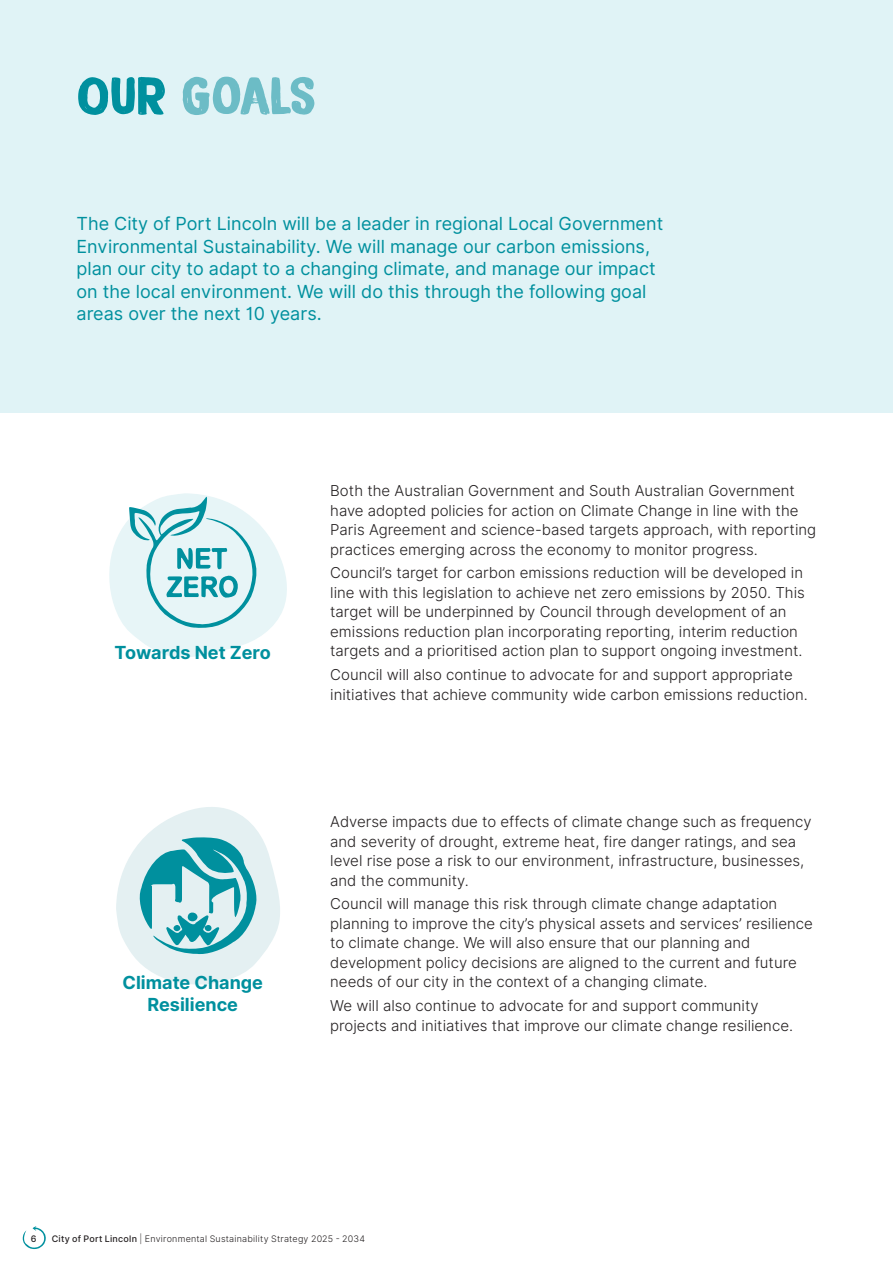
<style>
.page{position:relative;width:893px;height:1263px;background:#fff}
.page>*{position:absolute;margin:0;border:0;box-sizing:border-box;transform-origin:0 0}
.t1{font:54px "DK Magical Brush";letter-spacing:-.015em;color:#6cbcc6}
.t2{font:18px/22.5px "Inter";color:#00909e}
.t3{font:700 18px/22.5px "Inter";color:#00909e;text-align:center}
.t4{font:15px/19.5px "Inter Light BETA";color:#231f20}
.t5{font:9px "Inter Light BETA";letter-spacing:.025em;color:#231f20}
.t6{font:500 9px "Inter";color:#231f20}
.s1{color:#00909e}
.s2{font-family:"Inter";font-weight:500}
</style>
<div class="page">
<div style="left:0;top:0;width:893px;height:412px;background:#e0f3f6"></div>
<svg style="left:109px;top:493px;width:178px;height:164px"></svg>
<svg style="left:116px;top:807px;width:164px;height:178px"></svg>
<div style="left:173px;top:925px;width:7px;height:6px;background:#00909e;border-radius:50%"></div>
<svg style="left:23px;top:1226px;width:23px;height:23px"></svg>
<h1 class="t1" style="left:77px;top:67px;width:241px"><span class="s1">OUR</span> GOALS</h1>
<p class="t2" style="left:77px;top:212px;width:588px">The City of Port Lincoln will be a leader in regional Local Government Environmental Sustainability. We will manage our carbon emissions, plan our city to adapt to a changing climate, and manage our impact on the local environment. We will do this through the following goal areas over the next 10 years.</p>
<p class="t3" style="left:115px;top:642px;width:158px">Towards Net Zero</p>
<p class="t3" style="left:122px;top:971px;width:142px">Climate Change<br>Resilience</p>
<p class="t4" style="left:330px;top:481px;width:487px">Both the Australian Government and South Australian Government have adopted policies for action on Climate Change in line with the Paris Agreement and science-based targets approach, with reporting practices emerging across the economy to monitor progress.</p>
<p class="t4" style="left:330px;top:563px;width:476px">Council’s target for carbon emissions reduction will be developed in line with this legislation to achieve net zero emissions by 2050. This target will be underpinned by Council through development of an emissions reduction plan incorporating reporting, interim reduction targets and a prioritised action plan to support ongoing investment.</p>
<p class="t4" style="left:330px;top:665px;width:479px">Council will also continue to advocate for and support appropriate initiatives that achieve community wide carbon emissions reduction.</p>
<p class="t4" style="left:330px;top:812px;width:483px">Adverse impacts due to effects of climate change such as frequency and severity of drought, extreme heat, fire danger ratings, and sea level rise pose a risk to our environment, infrastructure, businesses, and the community.</p>
<p class="t4" style="left:330px;top:894px;width:484px">Council will manage this risk through climate change adaptation planning to improve the city’s physical assets and services’ resilience to climate change. We will also ensure that our planning and development policy decisions are aligned to the current and future needs of our city in the context of a changing climate.</p>
<p class="t4" style="left:330px;top:996px;width:464px">We will also continue to advocate for and support community projects and initiatives that improve our climate change resilience.</p>
<p class="t6" style="left:31px;top:1232px;width:7px">6</p>
<p class="t5" style="left:52px;top:1232px;width:315px"><span class="s2">City of Port Lincoln</span> | Environmental Sustainability Strategy 2025 - 2034</p>
</div>
